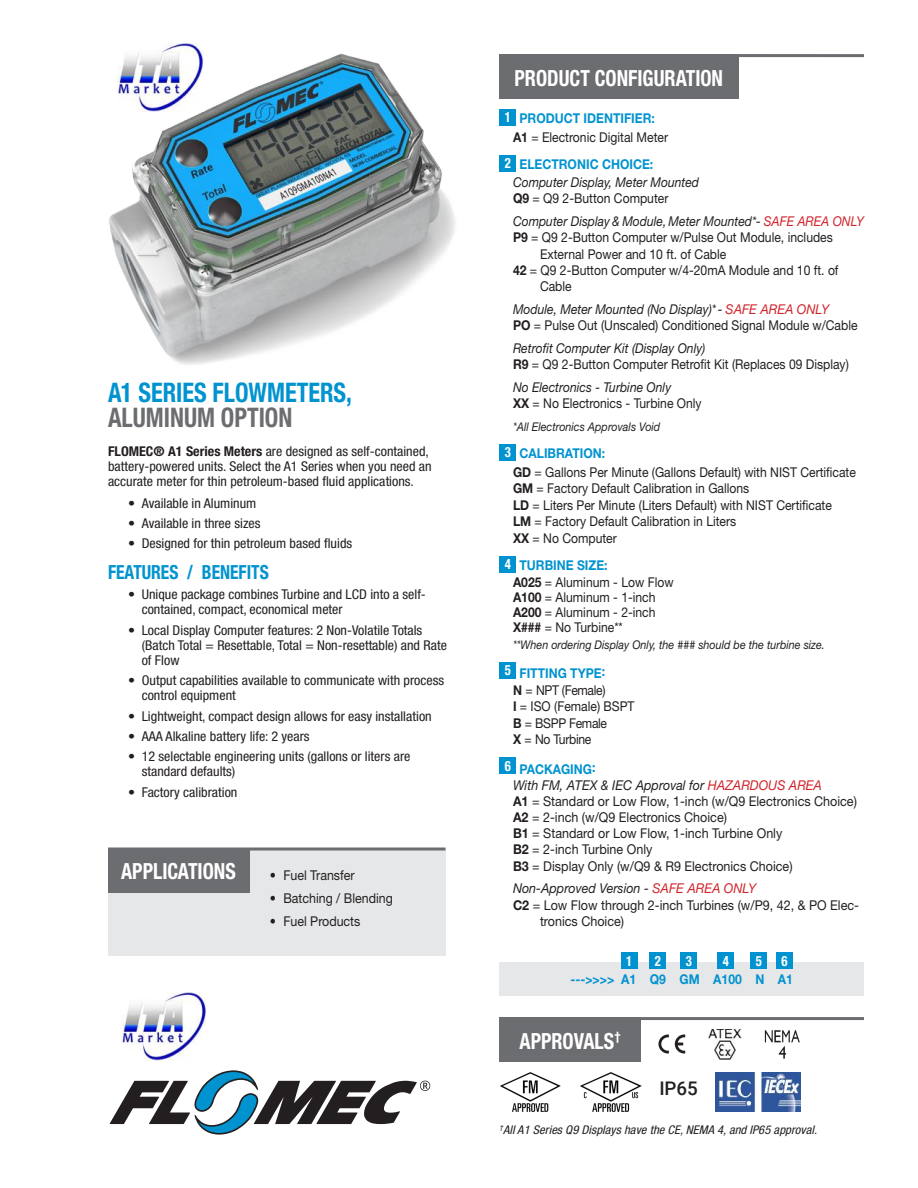
<style>
.page{position:relative;width:918px;height:1188px;background:#fff}
.page>*{position:absolute;margin:0;border:0;box-sizing:border-box;transform-origin:0 0}
.t1{font:700 condensed 27px "Helvetica Neue LT Std";color:#0093d0;scale:.9 1}
.t2{font:700 condensed 27px "Helvetica Neue LT Std";color:#6c6d70;scale:.9 1}
.t3{font:700 condensed 22.2px "Helvetica Neue LT Std";color:#fff;scale:.9 1}
.t4{font:700 condensed 19.5px "Helvetica Neue LT Std";color:#0093d0;scale:.9 1}
.t5{font:500 18.75px "Roboto";color:#231f20}
.t6{font:700 condensed 14.1px "Helvetica Neue LT Std";color:#fff;scale:.9 1}
.t7{font:13.5px/16.2px "Helvetica Neue LT Std";color:#231f20;scale:.9 1}
.t8{font:condensed 13.5px/15px "Helvetica Neue LT Std";color:#231f20;scale:1.04 1}
.t9{font:13.5px/16.2px "Helvetica Neue LT Std";color:#231f20;scale:.93 1}
.t10{font:italic 13.5px/18.3px "Helvetica Neue LT Std";color:#231f20;scale:.9 1}
.t11{font:13.5px/16.5px "Helvetica Neue LT Std";letter-spacing:-.025em;color:#231f20;scale:.9 1}
.t12{font:13.5px "Helvetica Neue LT Std";color:#231f20;scale:.92 1}
.t13{font:italic 13.5px "Helvetica Neue LT Std";color:#231f20;scale:.93 1}
.t14{font:700 13.5px "Helvetica Neue LT Std";color:#0093d0;scale:.9 1}
.t15{font:italic 12px "Helvetica Neue LT Std";color:#231f20;scale:.9 1}
.t16{font:italic condensed 12px "Helvetica Neue LT Std";letter-spacing:.005em;color:#231f20;scale:1.05 1}
.s1{font-weight:700}
.s2{font-weight:700;font-stretch:condensed;font-size:14.1px;color:#fff}
.s3{font-weight:700;color:#0093d0}
.s4{font-weight:700;font-style:normal;font-stretch:condensed;font-size:14.1px;color:#fff}
.s5{font-weight:700;font-style:normal;color:#0093d0}
.s6{font-weight:700;font-style:normal}
.s7{font-style:normal}
.s8{color:#d1232a}
.s9{font-style:italic}
.s10{font-style:italic;color:#d1232a}
</style>
<div class="page">
<div style="left:500px;top:962px;width:364px;height:34px;background:#e6e7e9"></div>
<div style="left:621px;top:953px;width:16px;height:16px;background:#0093d0"></div>
<div style="left:650px;top:953px;width:16px;height:16px;background:#0093d0"></div>
<div style="left:681px;top:953px;width:16px;height:16px;background:#0093d0"></div>
<div style="left:718px;top:953px;width:16px;height:16px;background:#0093d0"></div>
<div style="left:751px;top:953px;width:16px;height:16px;background:#0093d0"></div>
<div style="left:776px;top:953px;width:17px;height:16px;background:#0093d0"></div>
<svg style="left:110px;top:1070px;width:320px;height:65px"></svg>
<div style="left:500px;top:109px;width:16px;height:16px;background:#0093d0"></div>
<div style="left:500px;top:155px;width:16px;height:16px;background:#0093d0"></div>
<div style="left:500px;top:444px;width:16px;height:16px;background:#0093d0"></div>
<div style="left:500px;top:556px;width:16px;height:16px;background:#0093d0"></div>
<div style="left:500px;top:662px;width:16px;height:16px;background:#0093d0"></div>
<div style="left:500px;top:758px;width:16px;height:16px;background:#0093d0"></div>
<svg style="left:658px;top:1035px;width:11px;height:19px"></svg>
<svg style="left:675px;top:1035px;width:10px;height:19px"></svg>
<svg style="left:765px;top:1030px;width:35px;height:29px"></svg>
<img style="left:708px;top:1029px;width:34px;height:30px">
<img style="left:500px;top:1072px;width:61px;height:40px">
<img style="left:580px;top:1072px;width:62px;height:40px">
<img style="left:716px;top:1072px;width:85px;height:39px">
<hr style="left:500px;top:1017px;width:364px;height:3px;background:#6c6d70">
<div style="left:500px;top:1017px;width:141px;height:45px;background:#6c6d70"></div>
<div style="left:108px;top:848px;width:338px;height:108px;background:#e6e7e9"></div>
<hr style="left:108px;top:848px;width:338px;height:2px;background:#6c6d70">
<div style="left:108px;top:848px;width:142px;height:44px;background:#6c6d70"></div>
<img style="left:109px;top:49px;width:346px;height:316px">
<hr style="left:500px;top:54px;width:364px;height:3px;background:#6c6d70">
<div style="left:500px;top:54px;width:240px;height:45px;background:#6c6d70"></div>
<img style="left:118px;top:43px;width:85px;height:68px">
<img style="left:121px;top:993px;width:86px;height:68px">
<h1 class="t1" style="left:108px;top:376px;width:273px">A1 SERIES FLOWMETERS,</h1>
<h1 class="t2" style="left:108px;top:401px;width:206px">ALUMINUM OPTION</h1>
<p class="t8" style="left:108px;top:443px;width:313px"><span class="s1">FLOMEC® A1 Series Meters</span> are designed as self-contained, battery-powered units. Select the A1 Series when you need an accurate meter for thin petroleum-based fluid applications.</p>
<p class="t8" style="left:128px;top:495px;width:125px">• Available in Aluminum</p>
<p class="t8" style="left:128px;top:516px;width:129px">• Available in three sizes</p>
<p class="t8" style="left:128px;top:536px;width:217px">• Designed for thin petroleum based fluids</p>
<h3 class="t4" style="left:108px;top:560px;width:180px">FEATURES / BENEFITS</h3>
<p class="t8" style="left:142px;top:587px;width:275px;text-indent:-14px">• Unique package combines Turbine and LCD into a self&shy;contained, compact, economical meter</p>
<p class="t8" style="left:142px;top:622px;width:295px;text-indent:-14px">• Local Display Computer features: 2 Non-Volatile Totals (Batch Total = Resettable, Total = Non-resettable) and Rate of Flow</p>
<p class="t8" style="left:142px;top:673px;width:292px;text-indent:-14px">• Output capabilities available to communicate with process control equipment</p>
<p class="t8" style="left:128px;top:708px;width:293px">• Lightweight, compact design allows for easy installation</p>
<p class="t8" style="left:128px;top:729px;width:176px">• AAA Alkaline battery life: 2 years</p>
<p class="t8" style="left:142px;top:749px;width:260px;text-indent:-14px">• 12 selectable engineering units (gallons or liters are standard defaults)</p>
<p class="t8" style="left:128px;top:784px;width:107px">• Factory calibration</p>
<h2 class="t3" style="left:121px;top:858px;width:129px">APPLICATIONS</h2>
<p class="t12" style="left:270px;top:867px;width:94px">• Fuel Transfer</p>
<p class="t12" style="left:270px;top:890px;width:135px">• Batching / Blending</p>
<p class="t12" style="left:270px;top:914px;width:100px">• Fuel Products</p>
<h2 class="t3" style="left:515px;top:64px;width:233px">PRODUCT CONFIGURATION</h2>
<p class="t7" style="left:513px;top:109px;width:174px;line-height:18.3px;text-indent:-8px"><span class="s2">1</span> <span class="s3">PRODUCT IDENTIFIER:<br></span><span class="s1">A1</span> = Electronic Digital Meter</p>
<p class="t10" style="left:513px;top:155px;width:208px;text-indent:-8px"><span class="s4">2</span> <span class="s5">ELECTRONIC CHOICE:<br></span>Computer Display, Meter Mounted</p>
<p class="t10" style="left:513px;top:187px;width:391px;line-height:22.8px"><span class="s6">Q9</span> <span class="s7">= Q9 2-Button Computer<br></span>Computer Display &amp; Module, Meter Mounted*- <span class="s8">SAFE AREA ONLY</span></p>
<p class="t7" style="left:513px;top:229px;width:357px"><span class="s1">P9</span> = Q9 2-Button Computer w/Pulse Out Module, includes</p>
<p class="t7" style="left:540px;top:245px;width:208px">External Power and 10 ft. of Cable</p>
<p class="t7" style="left:513px;top:262px;width:363px"><span class="s1">42</span> = Q9 2-Button Computer w/4-20mA Module and 10 ft. of</p>
<p class="t7" style="left:540px;top:278px;width:37px">Cable</p>
<p class="t7" style="left:513px;top:301px;width:384px"><span class="s9">Module, Meter Mounted (No Display)* -</span> <span class="s10">SAFE AREA ONLY<br></span><span class="s1">PO</span> = Pulse Out (Unscaled) Conditioned Signal Module w/Cable</p>
<p class="t7" style="left:513px;top:340px;width:375px"><span class="s9">Retrofit Computer Kit (Display Only)<br></span><span class="s1">R9</span> = Q9 2-Button Computer Retrofit Kit (Replaces 09 Display)</p>
<p class="t7" style="left:513px;top:379px;width:211px"><span class="s9">No Electronics - Turbine Only<br></span><span class="s1">XX</span> = No Electronics - Turbine Only</p>
<p class="t15" style="left:513px;top:419px;width:165px">*All Electronics Approvals Void</p>
<p class="t7" style="left:513px;top:444px;width:383px;line-height:18.8px;text-indent:-8px"><span class="s2">3</span> <span class="s3">CALIBRATION:<br></span><span class="s1">GD</span> = Gallons Per Minute (Gallons Default) with NIST Certificate</p>
<p class="t7" style="left:513px;top:480px;width:356px"><span class="s1">GM</span> = Factory Default Calibration in Gallons<br><span class="s1">LD</span> = Liters Per Minute (Liters Default) with NIST Certificate <span class="s1">LM</span> = Factory Default Calibration in Liters<br><span class="s1">XX</span> = No Computer</p>
<p class="t7" style="left:513px;top:557px;width:180px;line-height:17.2px;text-indent:-8px"><span class="s2">4</span> <span class="s3">TURBINE SIZE:<br></span><span class="s1">A025</span> = Aluminum - Low Flow</p>
<p class="t7" style="left:513px;top:590px;width:160px;line-height:15px;text-align:justify"><span class="s1">A100</span> = Aluminum - 1-inch <span class="s1">A200</span> = Aluminum - 2-inch <span class="s1">X###</span> = No Turbine**</p>
<p class="t15" style="left:513px;top:637px;width:348px">**When ordering Display Only, the ### should be the turbine size.</p>
<p class="t11" style="left:513px;top:665px;width:137px;text-indent:-8px"><sup>5</sup> <span class="s3">FITTING TYPE</span><sup>:<br></sup><span class="s1">N</span> = NPT (Female)<br><span class="s1">I</span> = ISO (Female) BSPT<br><span class="s1">B</span> = BSPP Female<br><span class="s1">X</span> = No Turbine</p>
<p class="t9" style="left:513px;top:761px;width:371px;text-indent:-8px"><sup>6</sup> <span class="s3">PACKAGING</span><sup>:<br></sup><span class="s9">With FM, ATEX &amp; IEC Approval for</span> <span class="s10">HAZARDOUS AREA<br></span><span class="s1">A1</span> = Standard or Low Flow, 1-inch (w/Q9 Electronics Choice)<br><span class="s1">A2</span> = 2-inch (w/Q9 Electronics Choice)<br><span class="s1">B1</span> = Standard or Low Flow, 1-inch Turbine Only<br><span class="s1">B2</span> = 2-inch Turbine Only<br><span class="s1">B3</span> = Display Only (w/Q9 &amp; R9 Electronics Choice)</p>
<p class="t13" style="left:513px;top:881px;width:263px">Non-Approved Version - <span class="s8">SAFE AREA ONLY</span></p>
<p class="t9" style="left:513px;top:896px;width:374px"><span class="s1">C2</span> = Low Flow through 2-inch Turbines (w/P9, 42, &amp; PO Elec-</p>
<p class="t9" style="left:540px;top:913px;width:92px">tronics Choice)</p>
<p class="t6" style="left:626px;top:952px;width:8px">1</p>
<p class="t6" style="left:655px;top:952px;width:8px">2</p>
<p class="t6" style="left:686px;top:952px;width:8px">3</p>
<p class="t6" style="left:723px;top:952px;width:8px">4</p>
<p class="t6" style="left:756px;top:952px;width:8px">5</p>
<p class="t6" style="left:781px;top:952px;width:8px">6</p>
<p class="t14" style="left:570px;top:971px;width:249px">---&gt;&gt;&gt;&gt; A1 Q9 GM A100 N A1</p>
<h2 class="t3" style="left:520px;top:1027px;width:114px">APPROVALS<sup>†</sup></h2>
<h3 class="t5" style="left:659px;top:1075px;width:40px">IP65</h3>
<p class="t16" style="left:500px;top:1123px;width:304px"><sup>†</sup>All A1 Series Q9 Displays have the CE, NEMA 4, and IP65 approval.</p>
</div>
